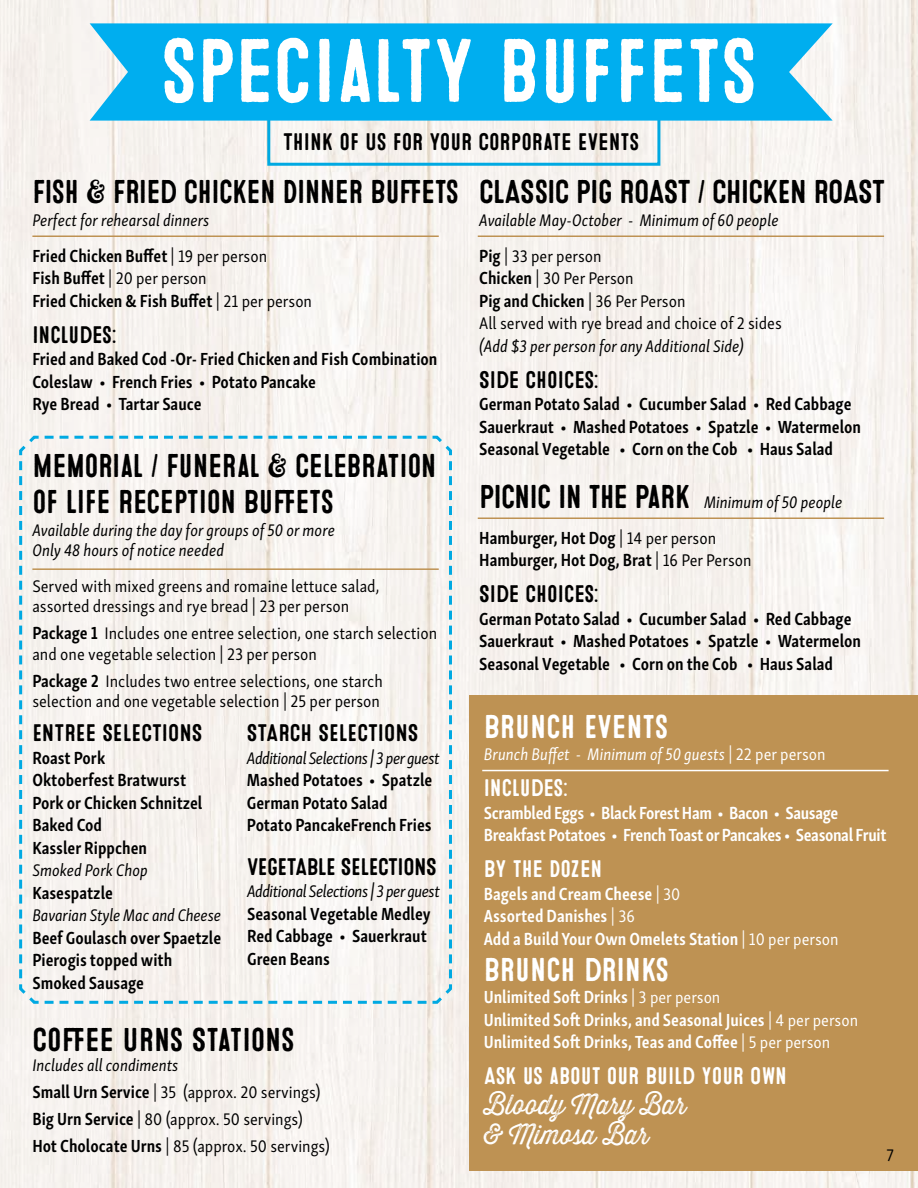
<style>
.page{position:relative;width:918px;height:1188px;background:#f6f2ef}
.page>*{position:absolute;margin:0;border:0;box-sizing:border-box;transform-origin:0 0}
.t1{font:90px "Microbrew One";letter-spacing:-.005em;color:#fff}
.t2{font:33px/36px "Microbrew One";letter-spacing:-.02em;color:#000}
.t3{font:33px "Microbrew One";color:#fff}
.t4{font:33px "Microbrew One";color:#000}
.t5{font:27px/30px "Thirsty Rough Lt Two";color:#fff}
.t6{font:24px "Microbrew One";color:#000}
.t7{font:24px "Microbrew One";color:#fff}
.t8{font:24px "Microbrew One";letter-spacing:-.02em;color:#000}
.t9{font:700 18px/22.5px "Skolar Sans Latn Cp";color:#000}
.t10{font:700 18px/22.5px "Skolar Sans Latn Cp";color:#fff}
.t11{font:700 18px/22.5px "Skolar Sans Latn Cp";letter-spacing:-.02em;color:#fff}
.t12{font:17.25px/20.2px "Skolar Sans Latn Cn";color:#000}
.t13{font:italic 17.25px/36px "Skolar Sans Latn Cn";color:#000}
.t14{font:italic 17.25px "Skolar Sans Latn Cn";letter-spacing:-.03em;color:#000}
.t15{font:italic 17.25px "Skolar Sans Latn Cn";color:#fff}
.s1{font-family:"Skolar Sans Latn Cn";font-weight:400;font-size:17.25px}
.s2{font-family:"Skolar Sans Latn Cp";font-weight:700;font-size:18px}
.s3{font-style:italic}
.s4{font-family:"Skolar Sans Latn Cp";font-weight:700;font-style:normal;font-size:18px}
.s5{font-style:normal}
.s6{font-family:"Microbrew One";font-style:normal;font-size:33px}
</style>
<div class="page">
<div style="left:470px;top:695px;width:448px;height:476px;background:#be9253"></div>
<div style="left:723px;top:846px;width:195px;height:342px;background:#be9253"></div>
<svg style="left:742px;top:1171px;width:176px;height:17px;background:#f6f2ee"></svg>
<div style="left:267px;top:91px;width:393px;height:75px;border:3px solid #00a9e2"></div>
<svg style="left:90px;top:23px;width:743px;height:98px;background:#0fb2ef"></svg>
<hr style="left:32px;top:236px;width:407px;height:1px;background:#be9253">
<hr style="left:478px;top:236px;width:406px;height:1px;background:#be9253">
<hr style="left:482px;top:770px;width:407px;height:1px;background:#fff">
<svg style="left:19px;top:434px;width:434px;height:571px"></svg>
<hr style="left:478px;top:518px;width:406px;height:1px;background:#be9253">
<h1 class="t1" style="left:161px;top:20px;width:598px">SPECIALTY BUFFETS</h1>
<h3 class="t6" style="left:283px;top:128px;width:358px">THINK OF US FOR YOUR CORPORATE EVENTS</h3>
<h2 class="t2" style="left:32px;top:175px;width:428px">FISH &amp; FRIED CHICKEN DINNER BUFFETS</h2>
<p class="t13" style="left:32px;top:201px;width:179px">Perfect for rehearsal dinners</p>
<p class="t9" style="left:32px;top:243px;width:236px">Fried Chicken Buffet <span class="s1">| 19 per person</span></p>
<p class="t12" style="left:32px;top:267px;width:176px"><span class="s2">Fish Buffet</span> | 20 per person</p>
<p class="t9" style="left:32px;top:288px;width:281px">Fried Chicken &amp; Fish Buffet <span class="s1">| 21 per person</span></p>
<h3 class="t6" style="left:32px;top:321px;width:86px">INCLUDES:</h3>
<p class="t9" style="left:32px;top:346px;width:407px">Fried and Baked Cod -Or- Fried Chicken and Fish Combination<br>Coleslaw • French Fries • Potato Pancake<br>Rye Bread • Tartar Sauce</p>
<h2 class="t2" style="left:32px;top:448px;width:406px">MEMORIAL / FUNERAL &amp; CELEBRATION<br>OF LIFE RECEPTION BUFFETS</h2>
<p class="t13" style="left:32px;top:519px;width:304px;line-height:20.2px">Available during the day for groups of 50 or more<br>Only 48 hours of notice needed</p>
<p class="t12" style="left:32px;top:575px;width:349px">Served with mixed greens and romaine lettuce salad, assorted dressings and rye bread | 23 per person</p>
<p class="t12" style="left:32px;top:622px;width:406px"><span class="s2">Package 1</span> Includes one entree selection, one starch selection and one vegetable selection | 23 per person</p>
<p class="t12" style="left:32px;top:669px;width:352px"><span class="s2">Package 2</span> Includes two entree selections, one starch selection and one vegetable selection | 25 per person</p>
<h3 class="t6" style="left:32px;top:719px;width:172px">ENTREE SELECTIONS</h3>
<p class="t9" style="left:32px;top:745px;width:172px">Roast Pork<br>Oktoberfest Bratwurst<br>Pork or Chicken Schnitzel<br>Baked Cod<br>Kassler Rippchen</p>
<p class="t13" style="left:32px;top:851px;width:117px">Smoked Pork Chop</p>
<p class="t9" style="left:32px;top:880px;width:82px">Kasespatzle</p>
<p class="t13" style="left:32px;top:896px;width:190px">Bavarian Style Mac and Cheese</p>
<p class="t9" style="left:32px;top:925px;width:190px">Beef Goulasch over Spaetzle<br>Pierogis topped with<br>Smoked Sausage</p>
<h3 class="t6" style="left:247px;top:719px;width:173px">STARCH SELECTIONS</h3>
<p class="t14" style="left:247px;top:745px;width:194px">Additional Selections | 3 per guest</p>
<p class="t9" style="left:247px;top:767px;width:187px">Mashed Potatoes • Spatzle<br>German Potato Salad<br>Potato PancakeFrench Fries</p>
<h3 class="t8" style="left:247px;top:853px;width:191px">VEGETABLE SELECTIONS</h3>
<p class="t14" style="left:247px;top:879px;width:194px">Additional Selections | 3 per guest</p>
<p class="t9" style="left:247px;top:901px;width:185px">Seasonal Vegetable Medley<br>Red Cabbage • Sauerkraut<br>Green Beans</p>
<h2 class="t4" style="left:32px;top:1021px;width:264px">COFFEE URNS STATIONS</h2>
<p class="t12" style="left:32px;top:1051px;width:299px;line-height:27px"><span class="s3">Includes all condiments<br></span><span class="s2">Small Urn Service</span> | 35 (approx. 20 servings)<br><span class="s2">Big Urn Service</span> | 80 (approx. 50 servings)<br><span class="s2">Hot Cholocate Urns</span> | 85 (approx. 50 servings)</p>
<h2 class="t2" style="left:479px;top:175px;width:407px">CLASSIC PIG ROAST / CHICKEN ROAST</h2>
<p class="t13" style="left:479px;top:201px;width:301px">Available May-October - Minimum of 60 people<br><span class="s4">Pig</span> <span class="s5">| 33 per person</span></p>
<p class="t12" style="left:479px;top:267px;width:156px"><span class="s2">Chicken</span> | 30 Per Person</p>
<p class="t9" style="left:479px;top:288px;width:208px">Pig and Chicken <span class="s1">| 36 Per Person</span></p>
<p class="t12" style="left:479px;top:312px;width:304px">All served with rye bread and choice of 2 sides</p>
<p class="t13" style="left:479px;top:327px;width:266px">(Add $3 per person for any Additional Side)</p>
<h3 class="t6" style="left:479px;top:366px;width:121px">SIDE CHOICES:</h3>
<p class="t9" style="left:479px;top:391px;width:383px">German Potato Salad • Cucumber Salad • Red Cabbage<br>Sauerkraut • Mashed Potatoes • Spatzle • Watermelon<br>Seasonal Vegetable • Corn on the Cob • Haus Salad</p>
<p class="t13" style="left:479px;top:483px;width:365px"><span class="s6">PICNIC IN THE PARK</span> Minimum of 50 people</p>
<p class="t9" style="left:479px;top:525px;width:274px">Hamburger, Hot Dog <span class="s1">| 14 per person<br></span>Hamburger, Hot Dog, Brat <span class="s1">| 16 Per Person</span></p>
<h3 class="t6" style="left:479px;top:580px;width:121px">SIDE CHOICES:</h3>
<p class="t9" style="left:479px;top:606px;width:383px">German Potato Salad • Cucumber Salad • Red Cabbage<br>Sauerkraut • Mashed Potatoes • Spatzle • Watermelon<br>Seasonal Vegetable • Corn on the Cob • Haus Salad</p>
<h2 class="t3" style="left:484px;top:708px;width:186px">BRUNCH EVENTS</h2>
<p class="t15" style="left:484px;top:742px;width:343px">Brunch Buffet - Minimum of 50 guests <span class="s5">| 22 per person</span></p>
<h3 class="t7" style="left:484px;top:775px;width:86px">INCLUDES:</h3>
<p class="t11" style="left:484px;top:800px;width:404px">Scrambled Eggs • Black Forest Ham • Bacon • Sausage<br>Breakfast Potatoes • French Toast or Pancakes • Seasonal Fruit</p>
<h3 class="t7" style="left:484px;top:856px;width:120px">BY THE DOZEN</h3>
<p class="t10" style="left:484px;top:881px;width:356px">Bagels and Cream Cheese <span class="s1">| 30<br></span>Assorted Danishes <span class="s1">| 36<br></span>Add a Build Your Own Omelets Station <span class="s1">| 10 per person</span></p>
<h2 class="t3" style="left:484px;top:951px;width:187px">BRUNCH DRINKS</h2>
<p class="t10" style="left:484px;top:985px;width:376px">Unlimited Soft Drinks <span class="s1">| 3 per person<br></span>Unlimited Soft Drinks, and Seasonal Juices <span class="s1">| 4 per person<br></span>Unlimited Soft Drinks, Teas and Coffee <span class="s1">| 5 per person</span></p>
<h3 class="t7" style="left:484px;top:1063px;width:305px">ASK US ABOUT OUR BUILD YOUR OWN</h3>
<h3 class="t5" style="left:484px;top:1090px;width:204px">Bloody Mary Bar &amp; Mimosa Bar</h3>
<p class="t12" style="left:887px;top:1144px;width:9px">7</p>
</div>
